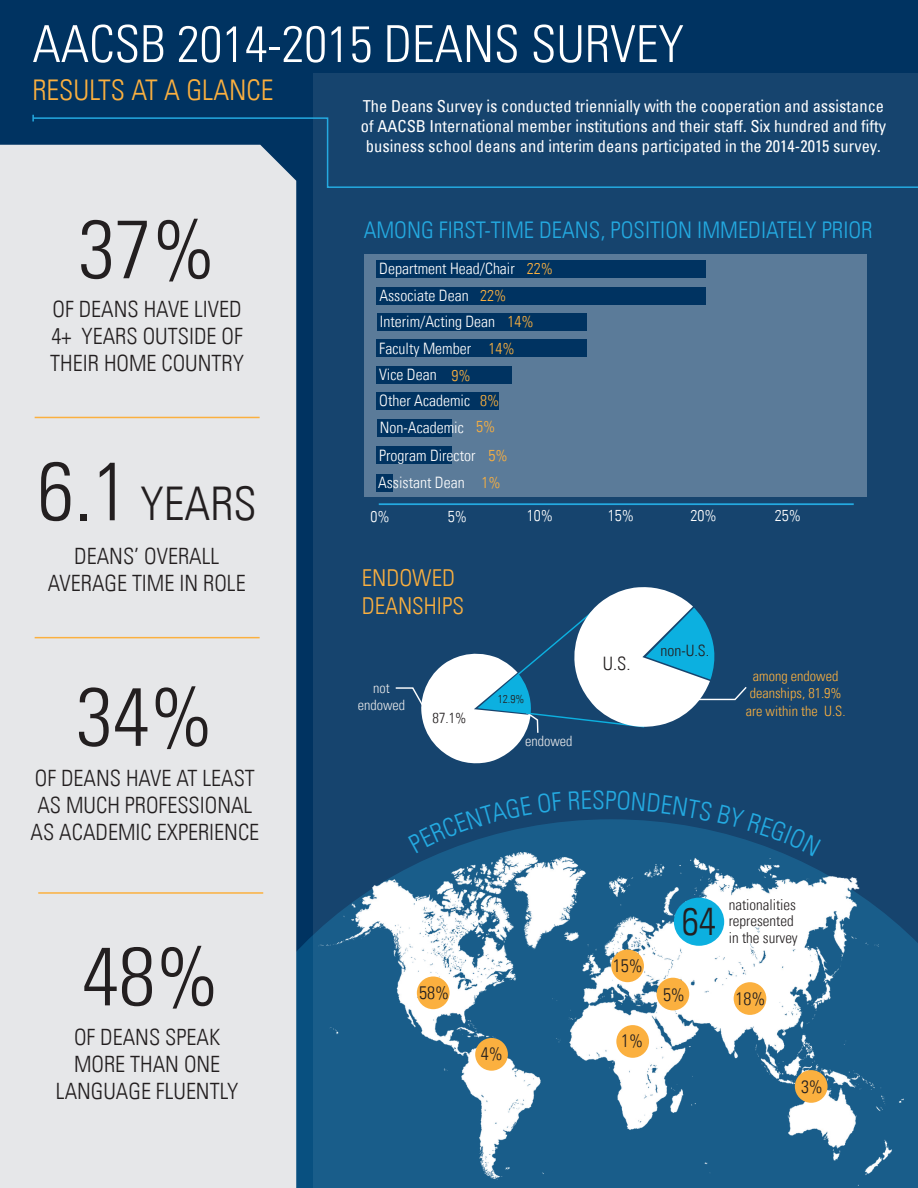
<style>
.page{position:relative;width:918px;height:1188px;background:#003361}
.page>*{position:absolute;margin:0;border:0;box-sizing:border-box;transform-origin:0 0}
.t1{font:82.5px "Univers Com 47 Light Cond";color:#231f20}
.t2{font:51px "Univers Com 47 Light Cond";color:#fff}
.t3{font:46.5px "Univers Com 47 Light Cond";color:#231f20}
.t4{font:38.7px "Univers Com 47 Light Cond";color:#231f20}
.t5{font:28.5px "Univers Com 47 Light Cond";color:#fbb03f}
.t6{font:25.5px "Univers Com 47 Light Cond";color:#24aae1}
.t7{font:23.25px/27.9px "Univers Com 47 Light Cond";color:#fbb03f}
.t8{font:22.95px "Univers Com 47 Light Cond";color:#24aae1}
.t9{font:22.5px/27px "Univers Com 47 Light Cond";color:#231f20;text-align:center}
.t10{font:18.6px "Univers Com 47 Light Cond";color:#231f20}
.t11{font:18px "Univers Com 47 Light Cond";color:#231f20}
.t12{font:condensed 16.5px/19.8px "Univers";color:#fff;text-align:center}
.t13{font:15.75px "Univers Com 47 Light Cond";color:#fff}
.t14{font:15.75px "Univers Com 47 Light Cond";color:#fbb03f}
.t15{font:15.75px "Univers Com 47 Light Cond";color:#231f20}
.t16{font:15px "Univers Com 47 Light Cond";color:#231f20}
.t17{font:14.55px "Univers Com 47 Light Cond";color:#231f20}
.t18{font:14.25px "Univers Com 47 Light Cond";color:#fbb03f}
.t19{font:14.25px/17.1px "Univers Com 47 Light Cond";color:#e6e7e9;text-align:center}
.t20{font:11.4px "Univers Com 47 Light Cond";color:#231f20}
.s1{font-size:82.5px}
</style>
<div class="page">
<div style="left:313px;top:74px;width:605px;height:1114px;background:#16446e"></div>
<svg style="left:296px;top:819px;width:310px;height:26px"></svg>
<img style="left:296px;top:845px;width:622px;height:343px">
<div style="left:417px;top:977px;width:33px;height:32px;background:#fbb03f;border-radius:50%"></div>
<div style="left:475px;top:1038px;width:33px;height:33px;background:#fbb03f;border-radius:50%"></div>
<div style="left:616px;top:1025px;width:33px;height:33px;background:#fbb03f;border-radius:50%"></div>
<div style="left:795px;top:1070px;width:33px;height:33px;background:#fbb03f;border-radius:50%"></div>
<div style="left:611px;top:950px;width:33px;height:32px;background:#fbb03f;border-radius:50%"></div>
<div style="left:734px;top:982px;width:32px;height:33px;background:#fbb03f;border-radius:50%"></div>
<div style="left:657px;top:978px;width:32px;height:32px;background:#fbb03f;border-radius:50%"></div>
<div style="left:0;top:145px;width:296px;height:1043px;background:#e6e7e9"></div>
<hr style="left:35px;top:417px;width:225px;height:1px;background:#fbb03f">
<hr style="left:35px;top:637px;width:225px;height:1px;background:#fbb03f">
<hr style="left:38px;top:892px;width:225px;height:2px;background:#fbb03f">
<div style="left:364px;top:254px;width:503px;height:243px;background:#5b7b99"></div>
<hr style="left:379px;top:503px;width:475px;height:2px;background:#24aae1">
<div style="left:377px;top:260px;width:329px;height:18px;background:#003361"></div>
<div style="left:377px;top:287px;width:329px;height:17px;background:#003361"></div>
<div style="left:377px;top:392px;width:122px;height:18px;background:#003361"></div>
<div style="left:377px;top:474px;width:16px;height:18px;background:#003361"></div>
<div style="left:377px;top:366px;width:135px;height:18px;background:#003361"></div>
<div style="left:377px;top:447px;width:75px;height:17px;background:#003361"></div>
<div style="left:377px;top:419px;width:75px;height:17px;background:#003361"></div>
<div style="left:377px;top:340px;width:210px;height:17px;background:#003361"></div>
<div style="left:377px;top:313px;width:210px;height:18px;background:#003361"></div>
<svg style="left:32px;top:117px;width:886px;height:72px"></svg>
<svg style="left:32px;top:115px;width:2px;height:7px"></svg>
<svg style="left:395px;top:587px;width:352px;height:177px"></svg>
<div style="left:674px;top:898px;width:50px;height:48px;background:#0cb0e0;border-radius:50%"></div>
<svg style="left:408px;top:819px;width:124px;height:34px"></svg>
<svg style="left:606px;top:819px;width:215px;height:37px"></svg>
<p class="t2" style="left:32px;top:13px;width:653px">AACSB 2014-2015 DEANS SURVEY</p>
<p class="t5" style="left:32px;top:73px;width:243px">RESULTS AT A GLANCE</p>
<p class="t12" style="left:361px;top:96px;width:527px">The Deans Survey is conducted triennially with the cooperation and assistance of AACSB International member institutions and their staff. Six hundred and fifty business school deans and interim deans participated in the 2014-2015 survey.</p>
<p class="t1" style="left:78px;top:200px;width:139px">37%</p>
<p class="t9" style="left:50px;top:295px;width:195px;text-align:justify">OF DEANS HAVE LIVED 4+ YEARS OUTSIDE OF THEIR HOME COUNTRY</p>
<p class="t3" style="left:37px;top:476px;width:221px"><span class="s1">6.1</span> YEARS</p>
<p class="t9" style="left:48px;top:542px;width:199px">DEANS’ OVERALL<br>AVERAGE TIME IN ROLE</p>
<p class="t1" style="left:76px;top:667px;width:139px">34%</p>
<p class="t9" style="left:31px;top:764px;width:230px">OF DEANS HAVE AT LEAST<br>AS MUCH PROFESSIONAL<br>AS ACADEMIC EXPERIENCE</p>
<p class="t1" style="left:82px;top:927px;width:139px">48%</p>
<p class="t9" style="left:56px;top:1024px;width:184px">OF DEANS SPEAK<br>MORE THAN ONE<br>LANGUAGE FLUENTLY</p>
<p class="t8" style="left:364px;top:216px;width:511px">AMONG FIRST-TIME DEANS, POSITION IMMEDIATELY PRIOR</p>
<p class="t13" style="left:379px;top:259px;width:137px">Department Head/Chair</p>
<p class="t14" style="left:527px;top:259px;width:28px">22%</p>
<p class="t13" style="left:379px;top:286px;width:91px">Associate Dean</p>
<p class="t14" style="left:480px;top:286px;width:28px">22%</p>
<p class="t13" style="left:380px;top:312px;width:117px">Interim/Acting Dean</p>
<p class="t14" style="left:507px;top:312px;width:28px">14%</p>
<p class="t13" style="left:379px;top:339px;width:93px">Faculty Member</p>
<p class="t14" style="left:489px;top:339px;width:28px">14%</p>
<p class="t13" style="left:379px;top:365px;width:59px">Vice Dean</p>
<p class="t14" style="left:452px;top:366px;width:21px">9%</p>
<p class="t13" style="left:379px;top:391px;width:92px">Other Academic</p>
<p class="t14" style="left:480px;top:391px;width:21px">8%</p>
<p class="t13" style="left:380px;top:418px;width:85px">Non-Academic</p>
<p class="t14" style="left:476px;top:417px;width:21px">5%</p>
<p class="t13" style="left:379px;top:446px;width:98px">Program Director</p>
<p class="t14" style="left:489px;top:446px;width:21px">5%</p>
<p class="t14" style="left:482px;top:473px;width:21px">1%</p>
<p class="t13" style="left:378px;top:473px;width:88px">Assistant Dean</p>
<p class="t13" style="left:371px;top:507px;width:21px">0%</p>
<p class="t13" style="left:448px;top:507px;width:21px">5%</p>
<p class="t13" style="left:527px;top:506px;width:28px">10%</p>
<p class="t13" style="left:608px;top:506px;width:28px">15%</p>
<p class="t13" style="left:691px;top:506px;width:28px">20%</p>
<p class="t13" style="left:775px;top:506px;width:28px">25%</p>
<p class="t7" style="left:362px;top:564px;width:104px">ENDOWED<br>DEANSHIPS</p>
<p class="t19" style="left:358px;top:679px;width:49px">not endowed</p>
<p class="t17" style="left:433px;top:709px;width:35px">87.1%</p>
<p class="t20" style="left:498px;top:692px;width:28px">12.9%</p>
<p class="t19" style="left:525px;top:733px;width:49px">endowed</p>
<p class="t10" style="left:603px;top:653px;width:29px">U.S.</p>
<p class="t6" style="left:592px;top:784px;width:14px">S</p>
<p class="t15" style="left:661px;top:641px;width:50px">non-U.S.</p>
<p class="t18" style="left:753px;top:668px;width:87px">among endowed</p>
<p class="t18" style="left:750px;top:685px;width:93px">deanships, 81.9%</p>
<p class="t18" style="left:746px;top:702px;width:101px">are within the U.S.</p>
<p class="t11" style="left:419px;top:982px;width:31px">58%</p>
<p class="t11" style="left:481px;top:1043px;width:23px">4%</p>
<p class="t11" style="left:613px;top:955px;width:31px">15%</p>
<p class="t11" style="left:621px;top:1030px;width:23px">1%</p>
<p class="t4" style="left:682px;top:898px;width:36px">64</p>
<p class="t16" style="left:729px;top:896px;width:69px">nationalities</p>
<p class="t16" style="left:729px;top:912px;width:66px">represented</p>
<p class="t16" style="left:729px;top:929px;width:71px">in the survey</p>
<p class="t11" style="left:663px;top:984px;width:23px">5%</p>
<p class="t11" style="left:736px;top:988px;width:31px">18%</p>
<p class="t11" style="left:801px;top:1076px;width:23px">3%</p>
</div>
